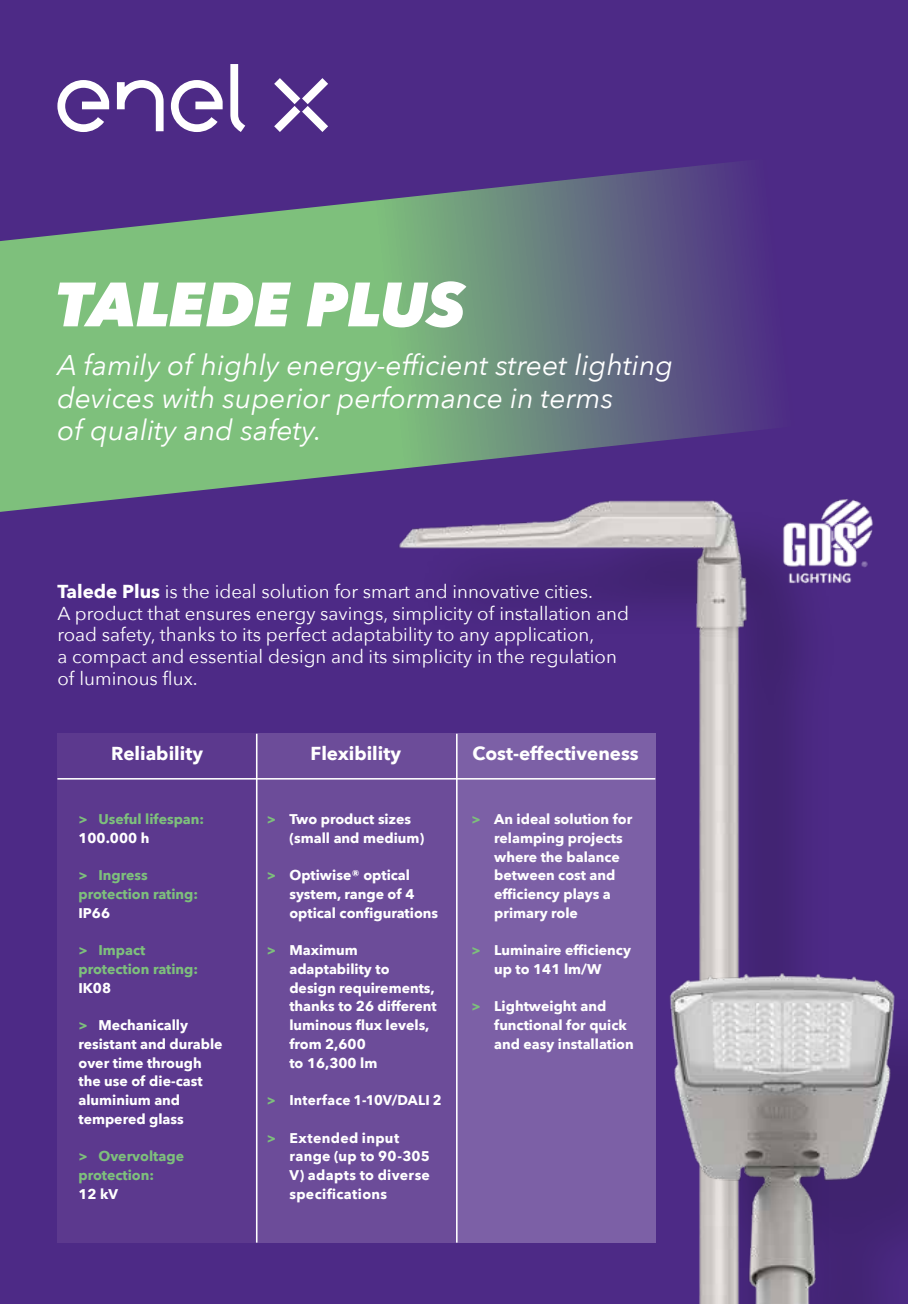
<style>
.page{position:relative;width:908px;height:1304px;background:#fff}
.page>*{position:absolute;margin:0;border:0;box-sizing:border-box;transform-origin:0 0}
.t1{font:italic 800 61.8px "Avenir Next";letter-spacing:-.01em;color:#fff}
.t2{font:italic 28.4px/32.6px "Avenir Next";color:#fff}
.t3{font:18.8px/21.8px "Avenir Next";color:#fff}
.t4{font:700 18.8px "Avenir Next";color:#fff}
.t5{font:700 14px/18.8px "Avenir Next";color:#fff}
.t6{font:700 14px/18.8px "Avenir Next";color:#7ec07c}
.t7{font:700 14px/18.8px "Avenir Next";letter-spacing:.025em;color:#fff}
.s1{font-weight:700}
.s2{color:#7ec07c}
</style>
<div class="page">
<div style="left:0;top:0;width:907px;height:1304px;background:#4d2a86"></div>
<img style="left:399px;top:515px;width:403px;height:728px">
<img style="left:657px;top:865px;width:250px;height:439px">
<svg style="left:0;top:162px;width:768px;height:353px"></svg>
<img style="left:774px;top:499px;width:99px;height:100px">
<svg style="left:274px;top:78px;width:54px;height:54px"></svg>
<svg style="left:171px;top:80px;width:51px;height:52px"></svg>
<svg style="left:57px;top:80px;width:52px;height:52px"></svg>
<svg style="left:230px;top:64px;width:15px;height:68px"></svg>
<svg style="left:117px;top:80px;width:46px;height:51px"></svg>
<div style="left:57px;top:733px;width:199px;height:43px;background:#5c398e"></div>
<div style="left:57px;top:776px;width:199px;height:467px;background:#5c398e"></div>
<div style="left:256px;top:733px;width:199px;height:43px;background:#6c4c99"></div>
<div style="left:256px;top:776px;width:199px;height:467px;background:#6c4c99"></div>
<div style="left:456px;top:733px;width:198px;height:43px;background:#7c60a6"></div>
<div style="left:456px;top:776px;width:198px;height:467px;background:#7c60a6"></div>
<hr style="left:256px;top:734px;width:1px;height:509px;background:#fff">
<hr style="left:57px;top:778px;width:598px;height:2px;background:#fff">
<hr style="left:456px;top:734px;width:1px;height:509px;background:#fff">
<h1 class="t1" style="left:56px;top:266px;width:410px">TALEDE PLUS</h1>
<h2 class="t2" style="left:57px;top:348px;width:617px">A family of highly energy-efficient street lighting devices with superior performance in terms<br>of quality and safety.</h2>
<p class="t3" style="left:57px;top:579px;width:572px"><span class="s1">Talede Plus</span> is the ideal solution for smart and innovative cities.<br>A product that ensures energy savings, simplicity of installation and road safety, thanks to its perfect adaptability to any application,<br>a compact and essential design and its simplicity in the regulation of luminous flux.</p>
<h3 class="t4" style="left:111px;top:737px;width:93px">Reliability</h3>
<p class="t6" style="left:78px;top:810px;width:127px">&gt; Useful lifespan:</p>
<p class="t5" style="left:78px;top:828px;width:72px">100.000 h</p>
<p class="t6" style="left:78px;top:866px;width:121px">&gt; Ingress protection rating:</p>
<p class="t5" style="left:78px;top:903px;width:33px">IP66</p>
<p class="t6" style="left:78px;top:941px;width:121px">&gt; Impact protection rating:</p>
<p class="t5" style="left:78px;top:978px;width:34px">IK08</p>
<p class="t5" style="left:78px;top:1016px;width:145px"><span class="s2">&gt;</span> Mechanically resistant and durable over time through the use of die-cast aluminium and tempered glass</p>
<p class="t6" style="left:78px;top:1147px;width:107px">&gt; Overvoltage protection:</p>
<p class="t5" style="left:78px;top:1184px;width:41px">12 kV</p>
<h3 class="t4" style="left:310px;top:737px;width:92px">Flexibility</h3>
<h3 class="t4" style="left:472px;top:737px;width:168px">Cost-effectiveness</h3>
<p class="t5" style="left:289px;top:810px;width:136px;text-indent:-23px"><span class="s2">&gt;</span> Two product sizes (small and medium)</p>
<p class="t5" style="left:289px;top:866px;width:150px;text-indent:-23px"><span class="s2">&gt;</span> Optiwise® optical system, range of 4 optical configurations</p>
<p class="t5" style="left:289px;top:941px;width:149px;text-indent:-23px"><span class="s2">&gt;</span> Maximum adaptability to design requirements, thanks to 26 different luminous flux levels, from 2,600<br>to 16,300 lm</p>
<p class="t5" style="left:266px;top:1091px;width:176px"><span class="s2">&gt;</span> Interface 1-10V/DALI 2</p>
<p class="t7" style="left:289px;top:1128px;width:142px;text-indent:-23px"><span class="s2">&gt;</span> Extended input range (up to 90-305<br>V) adapts to diverse specifications</p>
<p class="t5" style="left:494px;top:810px;width:140px;text-indent:-23px"><span class="s2">&gt;</span> An ideal solution for relamping projects where the balance between cost and efficiency plays a primary role</p>
<p class="t5" style="left:471px;top:941px;width:161px;text-align:center"><span class="s2">&gt;</span> Luminaire efficiency up to 141 lm/W</p>
<p class="t5" style="left:494px;top:997px;width:141px;text-indent:-23px"><span class="s2">&gt;</span> Lightweight and functional for quick and easy installation</p>
</div>
